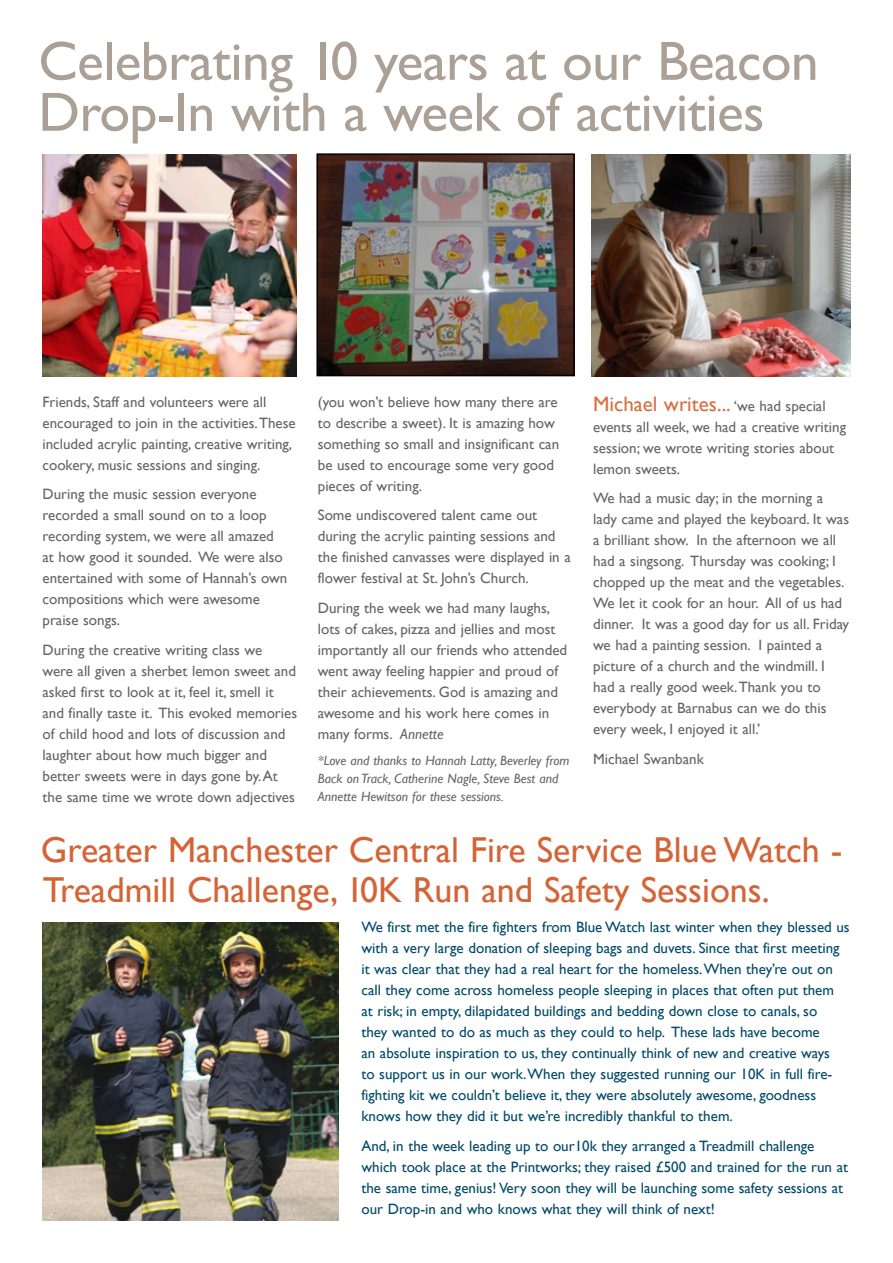
<style>
.page{position:relative;width:893px;height:1263px;background:#fff}
.page>*{position:absolute;margin:0;border:0;box-sizing:border-box;transform-origin:0 0}
.t1{font:55.5px/51px "Gill Sans";letter-spacing:-.01em;color:#aaa095}
.t2{font:36px/40.5px "Gill Sans";color:#d46436}
.t3{font:21px "Gill Sans";color:#d76e40}
.t4{font:15px/21px "Gill Sans";color:#646567}
.t5{font:15px/21px "Gill Sans";color:#004a69}
.t6{font:italic 13.5px/18px "Gill Sans";color:#646567}
.s1{font-style:italic}
.s2{font-size:15px;color:#646567}
</style>
<div class="page">
<img style="left:43px;top:154px;width:254px;height:222px">
<img style="left:319px;top:156px;width:253px;height:217px">
<div style="left:316px;top:153px;width:259px;height:223px;border:2px solid #000"></div>
<img style="left:43px;top:922px;width:295px;height:298px">
<img style="left:591px;top:154px;width:259px;height:222px">
<h1 class="t1" style="left:38px;top:37px;width:782px">Celebrating 10 years at our Beacon<br>Drop-In with a week of activities</h1>
<p class="t4" style="left:43px;top:391px;width:255px">Friends, Staff and volunteers were all encouraged to join in the activities. These included acrylic painting, creative writing, cookery, music sessions and singing.</p>
<p class="t4" style="left:43px;top:484px;width:246px">During the music session everyone recorded a small sound on to a loop recording system, we were all amazed at how good it sounded. We were also entertained with some of Hannah’s own compositions which were awesome praise songs.</p>
<p class="t4" style="left:43px;top:639px;width:256px">During the creative writing class we<br>were all given a sherbet lemon sweet and asked first to look at it, feel it, smell it and finally taste it. This evoked memories of child hood and lots of discussion and laughter about how much bigger and better sweets were in days gone by. At the same time we wrote down adjectives</p>
<p class="t4" style="left:318px;top:391px;width:243px">(you won’t believe how many there are to describe a sweet). It is amazing how something so small and insignificant can be used to encourage some very good pieces of writing.</p>
<p class="t4" style="left:318px;top:505px;width:254px">Some undiscovered talent came out during the acrylic painting sessions and the finished canvasses were displayed in a flower festival at St. John’s Church.</p>
<p class="t4" style="left:318px;top:597px;width:251px">During the week we had many laughs, lots of cakes, pizza and jellies and most importantly all our friends who attended went away feeling happier and proud of their achievements. God is amazing and awesome and his work here comes in many forms. <span class="s1">Annette</span></p>
<p class="t6" style="left:318px;top:752px;width:253px">*Love and thanks to Hannah Latty, Beverley from<br>Back on Track, Catherine Nagle, Steve Best and<br>Annette Hewitson for these sessions.</p>
<h3 class="t3" style="left:593px;top:392px;width:234px">Michael writes... <span class="s2">‘we had special</span></h3>
<p class="t4" style="left:593px;top:417px;width:254px">events all week, we had a creative writing session; we wrote writing stories about lemon sweets.</p>
<p class="t4" style="left:593px;top:488px;width:257px">We had a music day; in the morning a lady came and played the keyboard. It was a brilliant show. In the afternoon we all had a singsong. Thursday was cooking; I chopped up the meat and the vegetables.<br>We let it cook for an hour. All of us had dinner. It was a good day for us all. Friday we had a painting session. I painted a picture of a church and the windmill. I had a really good week. Thank you to everybody at Barnabus can we do this every week, I enjoyed it all.’</p>
<p class="t4" style="left:593px;top:749px;width:112px">Michael Swanbank</p>
<h2 class="t2" style="left:41px;top:830px;width:803px">Greater Manchester Central Fire Service Blue Watch -<br>Treadmill Challenge, 10K Run and Safety Sessions.</h2>
<p class="t5" style="left:361px;top:917px;width:490px">We first met the fire fighters from Blue Watch last winter when they blessed us with a very large donation of sleeping bags and duvets. Since that first meeting it was clear that they had a real heart for the homeless. When they’re out on call they come across homeless people sleeping in places that often put them<br>at risk; in empty, dilapidated buildings and bedding down close to canals, so<br>they wanted to do as much as they could to help. These lads have become<br>an absolute inspiration to us, they continually think of new and creative ways<br>to support us in our work. When they suggested running our 10K in full fire&shy;fighting kit we couldn’t believe it, they were absolutely awesome, goodness knows how they did it but we’re incredibly thankful to them.</p>
<p class="t5" style="left:361px;top:1135px;width:488px">And, in the week leading up to our10k they arranged a Treadmill challenge which took place at the Printworks; they raised £500 and trained for the run at the same time, genius! Very soon they will be launching some safety sessions at our Drop-in and who knows what they will think of next!</p>
</div>
